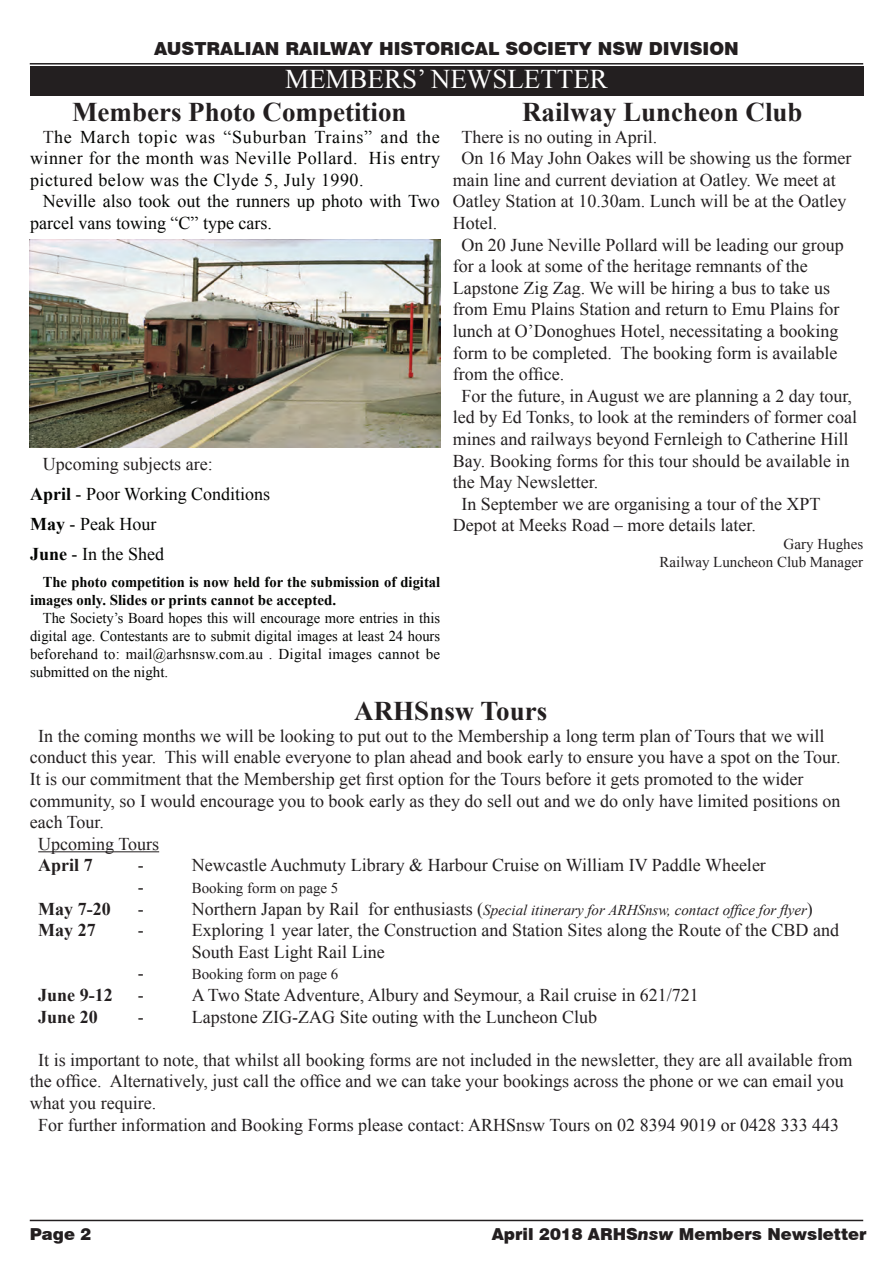
<style>
.page{position:relative;width:893px;height:1263px;background:#fff}
.page>*{position:absolute;margin:0;border:0;box-sizing:border-box;transform-origin:0 0}
.t1{font:700 27px "Times New Roman";color:#231f20}
.t2{font:27px "Times New Roman";color:#fff}
.t3{font:18px/21.6px "Times New Roman";color:#231f20}
.t4{font:18px/21.6px "Times New Roman";color:#040503}
.t5{font:900 18px "Swiss 721 BT";color:#231f20}
.t6{font:700 18px "Times New Roman";color:#231f20}
.t7{font:900 16.5px "Swiss 721 BT";color:#231f20}
.t8{font:15px/18px "Times New Roman";letter-spacing:.02em;color:#040503;text-align:justify}
.t9{font:700 15px/18px "Times New Roman";color:#040503}
.t10{font:italic 15px "Times New Roman";color:#231f20}
.t11{font:15px/18px "Times New Roman";color:#231f20;text-align:right}
.s1{color:#231f20}
.s2{font-weight:700}
.s3{font-style:normal;font-size:18px}
.s4{font-style:italic}
</style>
<div class="page">
<div style="left:30px;top:66px;width:833px;height:30px;background:#231f20"></div>
<hr style="left:30px;top:63px;width:833px;height:2px;background:#231f20">
<hr style="left:30px;top:1220px;width:833px;height:1px;background:#231f20">
<img style="left:30px;top:240px;width:410px;height:207px">
<hr style="left:38px;top:851px;width:121px;height:1px;background:#231f20">
<p class="t5" style="left:154px;top:38px;width:586px">AUSTRALIAN RAILWAY HISTORICAL SOCIETY NSW DIVISION</p>
<h1 class="t2" style="left:285px;top:61px;width:324px">MEMBERS’ NEWSLETTER</h1>
<h1 class="t1" style="left:72px;top:93px;width:336px">Members Photo Competition</h1>
<p class="t4" style="left:30px;top:125px;width:412px;text-align:justify;text-indent:13px"><span class="s1">T</span>he March topic was “Suburban Trains” and the winner for the month was Neville Pollard. His entry pictured below was the Clyde 5, July 1990.</p>
<p class="t4" style="left:30px;top:190px;width:411px;text-indent:13px">Neville also took out the runners up photo with Two parcel vans towing “C” type cars.</p>
<p class="t4" style="left:30px;top:448px;width:242px;line-height:30.2px;text-indent:13px"><span class="s1">Upcoming subjects are:<br></span><span class="s2">April</span> - Poor Working Conditions<br><span class="s2">May</span> - Peak Hour<br><span class="s2">June</span> - In the Shed</p>
<p class="t9" style="left:30px;top:572px;width:412px;text-indent:13px">The photo competition is now held for the submission of digital images only. Slides or prints cannot be accepted.</p>
<p class="t8" style="left:30px;top:608px;width:412px;text-indent:13px">The Society’s Board hopes this will encourage more entries in this digital age. Contestants are to submit digital images at least 24 hours beforehand to: mail@arhsnsw.com.au . Digital images cannot be submitted on the night.</p>
<h1 class="t1" style="left:522px;top:93px;width:282px">Railway Luncheon Club</h1>
<p class="t3" style="left:461px;top:125px;width:197px">There is no outing in April.</p>
<p class="t3" style="left:461px;top:147px;width:391px">On 16 May John Oakes will be showing us the former</p>
<p class="t3" style="left:453px;top:169px;width:384px">main line and current deviation at Oatley. We meet at</p>
<p class="t3" style="left:453px;top:190px;width:395px">Oatley Station at 10.30am. Lunch will be at the Oatley</p>
<p class="t3" style="left:453px;top:212px;width:46px">Hotel.</p>
<p class="t3" style="left:461px;top:233px;width:384px">On 20 June Neville Pollard will be leading our group</p>
<p class="t3" style="left:453px;top:255px;width:356px">for a look at some of the heritage remnants of the</p>
<p class="t3" style="left:453px;top:277px;width:379px">Lapstone Zig Zag. We will be hiring a bus to take us</p>
<p class="t3" style="left:453px;top:298px;width:388px">from Emu Plains Station and return to Emu Plains for</p>
<p class="t3" style="left:453px;top:320px;width:387px">lunch at O’Donoghues Hotel, necessitating a booking</p>
<p class="t3" style="left:453px;top:341px;width:386px">form to be completed. The booking form is available</p>
<p class="t3" style="left:453px;top:363px;width:113px">from the office.</p>
<p class="t3" style="left:461px;top:385px;width:392px">For the future, in August we are planning a 2 day tour,</p>
<p class="t3" style="left:453px;top:406px;width:406px">led by Ed Tonks, to look at the reminders of former coal</p>
<p class="t3" style="left:453px;top:428px;width:397px">mines and railways beyond Fernleigh to Catherine Hill</p>
<p class="t3" style="left:453px;top:449px;width:398px">Bay. Booking forms for this tour should be available in</p>
<p class="t3" style="left:453px;top:471px;width:147px">the May Newsletter.</p>
<p class="t3" style="left:461px;top:493px;width:361px">In September we are organising a tour of the XPT</p>
<p class="t3" style="left:453px;top:514px;width:304px">Depot at Meeks Road – more details later.</p>
<p class="t11" style="left:659px;top:535px;width:205px">Gary Hughes<br>Railway Luncheon Club Manager</p>
<h1 class="t1" style="left:354px;top:692px;width:194px">ARHSnsw Tours</h1>
<p class="t3" style="left:38px;top:725px;width:788px">In the coming months we will be looking to put out to the Membership a long term plan of Tours that we will</p>
<p class="t3" style="left:30px;top:746px;width:812px">conduct this year. This will enable everyone to plan ahead and book early to ensure you have a spot on the Tour.</p>
<p class="t3" style="left:30px;top:768px;width:775px">It is our commitment that the Membership get first option for the Tours before it gets promoted to the wider</p>
<p class="t3" style="left:30px;top:789px;width:812px">community, so I would encourage you to book early as they do sell out and we do only have limited positions on</p>
<p class="t3" style="left:30px;top:811px;width:76px">each Tour.</p>
<p class="t3" style="left:38px;top:833px;width:122px">Upcoming Tours</p>
<p class="t6" style="left:38px;top:853px;width:56px">April 7</p>
<p class="t3" style="left:138px;top:854px;width:7px">-</p>
<p class="t3" style="left:192px;top:854px;width:576px">Newcastle Auchmuty Library &amp; Harbour Cruise on William IV Paddle Wheeler</p>
<p class="t3" style="left:138px;top:876px;width:7px">-</p>
<p class="t11" style="left:192px;top:879px;width:148px">Booking form on page 5</p>
<p class="t6" style="left:38px;top:896px;width:74px">May 7-20</p>
<p class="t3" style="left:138px;top:897px;width:7px">-</p>
<p class="t10" style="left:192px;top:899px;width:622px"><span class="s3">Northern Japan by Rail for enthusiasts (</span>Special itinerary for ARHSnsw, contact office for flyer<span class="s3">)</span></p>
<p class="t6" style="left:38px;top:918px;width:59px">May 27</p>
<p class="t3" style="left:138px;top:919px;width:7px">-</p>
<p class="t3" style="left:192px;top:919px;width:649px">Exploring 1 year later, the Construction and Station Sites along the Route of the CBD and<br>South East Light Rail Line</p>
<p class="t3" style="left:138px;top:962px;width:7px">-</p>
<p class="t11" style="left:192px;top:965px;width:148px">Booking form on page 6</p>
<p class="t6" style="left:38px;top:982px;width:76px">June 9-12</p>
<p class="t3" style="left:138px;top:984px;width:7px">-</p>
<p class="t3" style="left:192px;top:984px;width:509px">A Two State Adventure, Albury and Seymour, a Rail cruise in 621/721</p>
<p class="t6" style="left:38px;top:1004px;width:61px">June 20</p>
<p class="t3" style="left:138px;top:1005px;width:7px">-</p>
<p class="t3" style="left:192px;top:1005px;width:407px">Lapstone ZIG-ZAG Site outing with the Luncheon Club</p>
<p class="t3" style="left:38px;top:1049px;width:816px">It is important to note, that whilst all booking forms are not included in the newsletter, they are all available from</p>
<p class="t3" style="left:30px;top:1070px;width:816px">the office. Alternatively, just call the office and we can take your bookings across the phone or we can email you</p>
<p class="t3" style="left:30px;top:1092px;width:128px">what you require.</p>
<p class="t3" style="left:38px;top:1113px;width:802px">For further information and Booking Forms please contact: ARHSnsw Tours on 02 8394 9019 or 0428 333 443</p>
<p class="t7" style="left:30px;top:1224px;width:63px">Page 2</p>
<p class="t7" style="left:492px;top:1224px;width:376px">April 2018 ARHS<span class="s4">nsw</span> Members Newsletter</p>
</div>
